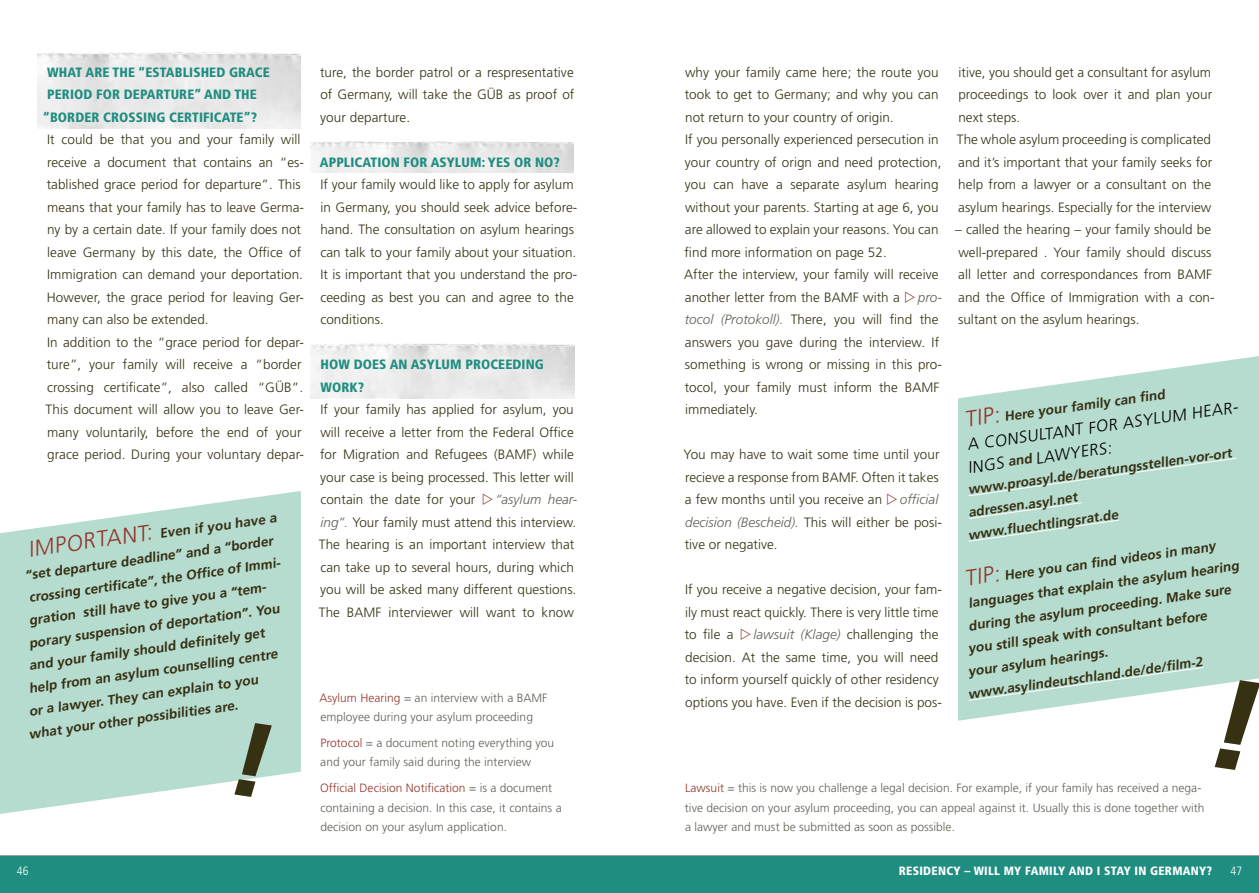
<style>
.page{position:relative;width:1259px;height:893px;background:#fff}
.page>*{position:absolute;margin:0;border:0;box-sizing:border-box;transform-origin:0 0}
.t1{font:300 16.5px "Frutiger LT Std";color:#000}
.t2{font:300 13.5px/22.5px "Frutiger LT Std";letter-spacing:.005em;color:#373114}
.t3{font:700 13.5px/22.5px "Frutiger LT Std";color:#373114}
.t4{font:900 condensed 13.5px/22.5px "Frutiger LT Std";letter-spacing:.005em;color:#1f8d80}
.t5{font:300 12px/19.5px "Frutiger LT Std";letter-spacing:.005em;color:#616056}
.t6{font:900 condensed 12px "Frutiger LT Std";letter-spacing:.025em;color:#fff}
.t7{font:300 condensed 12px "Frutiger LT Std";color:#fff}
.s1{font-weight:300;font-size:22.5px;color:#92372b}
.s2{font-style:italic;color:#616056}
.s3{color:#92372b}
.s4{font-weight:700;font-size:13.5px;color:#373114}
</style>
<div class="page">
<div style="left:0;top:856px;width:1259px;height:37px;background:#1f8d80"></div>
<img style="left:310px;top:343px;width:264px;height:55px">
<img style="left:310px;top:141px;width:264px;height:32px">
<img style="left:37px;top:52px;width:264px;height:77px">
<svg style="left:0;top:491px;width:301px;height:323px;fill:#b6dbcf"></svg>
<svg style="left:958px;top:356px;width:301px;height:365px;fill:#b6dbcf"></svg>
<svg style="left:968px;top:666px;width:236px;height:35px"></svg>
<svg style="left:1090px;top:418px;width:27px;height:15px"></svg>
<div style="left:968px;top:445px;width:268px;height:97px;background:#b6dbcf"></div>
<svg style="left:1214px;top:678px;width:45px;height:43px"></svg>
<svg style="left:234px;top:722px;width:38px;height:76px"></svg>
<p class="t4" style="left:47px;top:61px;width:216px">WHAT ARE THE “ESTABLISHED GRACE<br>PERI</p>
<p class="t4" style="left:43px;top:83px;width:216px;text-align:right">OD FOR DEPARTURE” AND THE “BORDER CROSSING CERTIFICATE”?</p>
<p class="t2" style="left:46px;top:128px;width:260px">It could be that you and your family will receive a document that contains an “es&shy;tablished grace period for departure”. This means that your family has to leave Germa&shy;ny by a certain date. If your family does not leave Germany by this date, the Office of Immigration can demand your deportation.<br>However, the grace period for leaving Ger&shy;many can also be extended.<br>In addition to the “grace period for depar&shy;ture”, your family will receive a “border crossing certificate”, also called “GÜB”.<br>This document will allow you to leave Ger&shy;many voluntarily, before the end of your grace period. During your voluntary depar-</p>
<p class="t3" style="left:27px;top:541px;width:252px;rotate:-8deg"><span class="s1">IMPORTANT:</span> Even if you have a</p>
<p class="t3" style="left:24px;top:564px;width:252px;rotate:-8deg">“set departure deadline” and a “border</p>
<p class="t3" style="left:28px;top:586px;width:257px;rotate:-8deg">crossing certifi cate”, the Offi ce of Immi-</p>
<p class="t3" style="left:28px;top:609px;width:243px;rotate:-8deg">gration still have to give you a “tem-</p>
<p class="t3" style="left:28px;top:632px;width:256px;rotate:-8deg">porary suspension of deportation”. You</p>
<p class="t3" style="left:28px;top:655px;width:239px;rotate:-8deg">and your family should defi nitely get</p>
<p class="t3" style="left:28px;top:677px;width:252px;rotate:-8deg">help from an asylum counselling centre</p>
<p class="t3" style="left:28px;top:700px;width:234px;rotate:-8deg">or a lawyer. They can explain to you</p>
<p class="t3" style="left:27px;top:723px;width:213px;rotate:-8deg">what your other possibilities are.</p>
<p class="t2" style="left:320px;top:61px;width:256px;text-align:justify">ture, the border patrol or a respresentative of Germany, will take the GÜB as proof of your departure.</p>
<p class="t4" style="left:320px;top:151px;width:241px">APPLICATION FOR ASYLU M: YES OR NO?</p>
<p class="t2" style="left:320px;top:174px;width:258px">If your family would like to apply for asylum in Germany, you should seek advice before&shy;hand. The consultation on asylum hearings can talk to your family about your situation.<br>It is important that you understand the pro&shy;ceeding as best you can and agree to the conditions.</p>
<p class="t4" style="left:320px;top:353px;width:209px">HOW DOES AN ASYLU M PROCEEDING<br>WORK?</p>
<p class="t2" style="left:320px;top:399px;width:255px;text-align:justify">If your family has applied for asylum, you will receive a letter from the Federal Office for Migration and Refugees (BAMF) while your case is being processed. This letter will contain the date for your</p>
<p class="t2" style="left:319px;top:489px;width:260px;text-indent:176px"><span class="s2">“asylum hear&shy;ing”.</span> Your family must attend this interview.<br>The hearing is an important interview that can take up to several hours, during which you will be asked many different questions.<br>The BAMF interviewer will want to know</p>
<p class="t5" style="left:319px;top:688px;width:229px"><span class="s3">Asylum Hearing</span> = an interview with a BAMF employee during your asylum proceeding</p>
<p class="t5" style="left:320px;top:733px;width:235px"><span class="s3">Protocol</span> = a document noting everything you and your family said during the interview</p>
<p class="t5" style="left:320px;top:778px;width:243px"><span class="s3">Official Decision Notification</span> = is a document containing a decision. In this case, it contains a decision on your asylum application.</p>
<p class="t2" style="left:684px;top:61px;width:259px">why your family came here; the route you took to get to Germany; and why you can not return to your country of origin.<br>If you personally experienced persecution in your country of orign and need protection, you can have a separate asylum hearing without your parents. Starting at age 6, you are allowed to explain your reasons. You can find more information on page 52.<br>After the interview, your family will receive another letter from the BAMF with a</p>
<p class="t2" style="left:684px;top:286px;width:259px;text-indent:233px"><span class="s2">pro&shy;tocol (Protokoll).</span> There, you will find the answers you gave during the interview. If something is wrong or missing in this pro&shy;tocol, your family must inform the BAMF immediately.</p>
<p class="t2" style="left:683px;top:443px;width:257px;text-align:justify">You may have to wait some time until your recieve a response from BAMF. Often it takes a few months until you receive an</p>
<p class="t2" style="left:685px;top:488px;width:259px;text-indent:215px"><span class="s2">official decision (Bescheid).</span> This will either be posi&shy;tive or negative.</p>
<p class="t2" style="left:685px;top:578px;width:259px">If you receive a negative decision, your fam&shy;ily must react quickly. There is very little time to file a</p>
<p class="t2" style="left:685px;top:623px;width:259px;text-indent:69px"><span class="s2">lawsuit (Klage)</span> challenging the decision. At the same time, you will need to inform yourself quickly of other residency options you have. Even if the decision is pos-</p>
<p class="t2" style="left:957px;top:61px;width:257px">itive, you should get a consultant for asylum proceedings to look over it and plan your next steps.<br>The whole asylum proceeding is complicated and it’s important that your family seeks for help from a lawyer or a consultant on the asylum hearings. Especially for the interview</p>
<p class="t2" style="left:955px;top:218px;width:261px">– called the hearing – your family should be well-prepared . Your family should discuss all letter and correspondances from BAMF and the Office of Immigration with a con&shy;sultant on the asylum hearings.</p>
<p class="t3" style="left:963px;top:411px;width:203px;rotate:-8deg"><span class="s1">Tip :</span> Here your family can fi nd</p>
<p class="t1" style="left:1121px;top:414px;width:15px;rotate:-8deg">asylum</p>
<p class="t1" style="left:1190px;top:404px;width:11px;rotate:-8deg">hear</p>
<p class="t1" style="left:966px;top:436px;width:27px;rotate:-8deg">a consultant</p>
<p class="t1" style="left:1006px;top:453px;width:42px;rotate:-8deg"><span class="s4">and</span> lawyers</p>
<p class="t3" style="left:960px;top:479px;width:274px;text-indent:6px;rotate:-8deg">www.proasyl.de/beratungsstellen-vor-ort adressen.asyl.net<br>www.fl uechtlingsrat.de</p>
<p class="t3" style="left:963px;top:570px;width:255px;rotate:-8deg"><span class="s1">Tip :</span> Here you can fi nd videos in many</p>
<p class="t1" style="left:966px;top:458px;width:11px;rotate:-8deg">ings</p>
<p class="t3" style="left:967px;top:592px;width:275px;rotate:-8deg">languages that explain the asylum hearing</p>
<p class="t3" style="left:967px;top:615px;width:267px;rotate:-8deg">during the asylum proceeding. Make sure</p>
<p class="t3" style="left:966px;top:638px;width:243px;rotate:-8deg">you still speak with consultant before</p>
<p class="t3" style="left:966px;top:660px;width:143px;rotate:-8deg">your asylum hearings.</p>
<p class="t3" style="left:966px;top:683px;width:238px;rotate:-8deg">www.asylindeutschland.de/de/fi lm-2</p>
<p class="t5" style="left:685px;top:778px;width:521px"><span class="s3">Lawsuit</span> = this is now you challenge a legal decision. For example, if your family has received a nega&shy;tive decision on your asylum proceeding, you can appeal against it. Usually this is done together with a lawyer and must be submitted as soon as possible.</p>
<p class="t7" style="left:17px;top:864px;width:13px">46</p>
<p class="t6" style="left:898px;top:864px;width:315px">RESIDENCY – WILL MY FAMILY AND I STAY IN GERMANY?</p>
<p class="t7" style="left:1230px;top:864px;width:13px">47</p>
</div>
